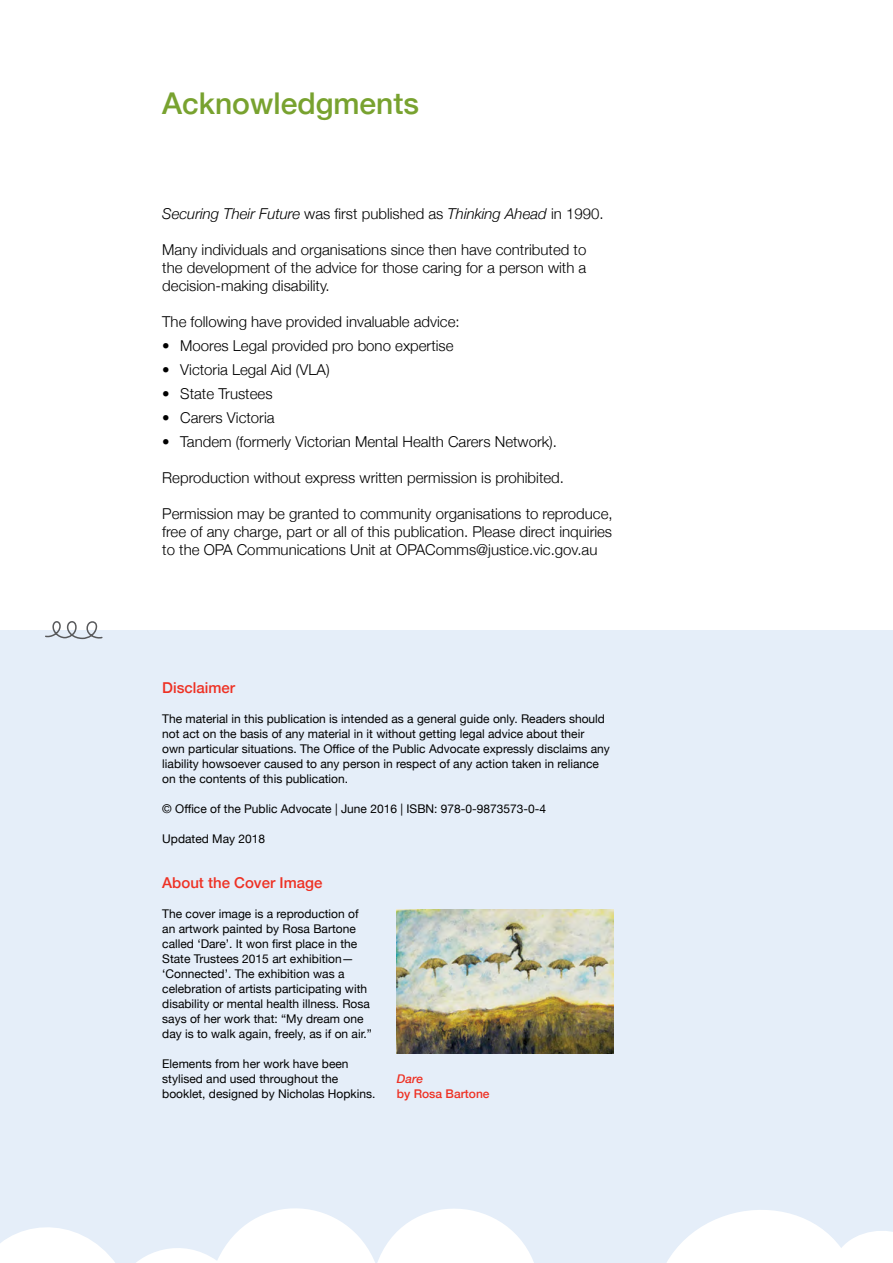
<style>
.page{position:relative;width:893px;height:1263px;background:#fff}
.page>*{position:absolute;margin:0;border:0;box-sizing:border-box;transform-origin:0 0}
.t1{font:500 30px "Helvetica Neue";color:#78a22f}
.t2{font:300 15px/18px "Helvetica Neue";color:#000;text-align:justify}
.t3{font:italic 300 15px "Helvetica Neue";color:#000}
.t4{font:500 15px "Helvetica Neue";color:#ee3124}
.t5{font:12px/15px "Helvetica Neue";color:#000}
.t6{font:500 12px "Helvetica Neue";color:#ee3124}
.t7{font:italic 500 12px "Helvetica Neue";color:#ee3124}
.s1{font-style:normal}
</style>
<div class="page">
<div style="left:0;top:630px;width:893px;height:633px;background:#e5eef9"></div>
<img style="left:397px;top:909px;width:216px;height:144px">
<svg style="left:45px;top:621px;width:58px;height:19px"></svg>
<svg style="left:0;top:1208px;width:893px;height:55px;fill:#f9fbfd"></svg>
<h1 class="t1" style="left:162px;top:79px;width:258px">Acknowledgments</h1>
<p class="t3" style="left:162px;top:202px;width:443px">Securing Their Future <span class="s1">was first published as</span> Thinking Ahead <span class="s1">in 1990.</span></p>
<p class="t2" style="left:162px;top:240px;width:426px">Many individuals and organisations since then have contributed to the development of the advice for those caring for a person with a decision-making disability.</p>
<p class="t2" style="left:162px;top:312px;width:299px">The following have provided invaluable advice:</p>
<p class="t2" style="left:162px;top:336px;width:293px">• Moores Legal provided pro bono expertise</p>
<p class="t2" style="left:162px;top:360px;width:169px">• Victoria Legal Aid (VLA)</p>
<p class="t2" style="left:162px;top:384px;width:112px">• State Trustees</p>
<p class="t2" style="left:162px;top:408px;width:114px">• Carers Victoria</p>
<p class="t2" style="left:162px;top:432px;width:396px">• Tandem (formerly Victorian Mental Health Carers Network).</p>
<p class="t2" style="left:162px;top:468px;width:403px">Reproduction without express written permission is prohibited.</p>
<p class="t2" style="left:162px;top:504px;width:452px">Permission may be granted to community organisations to reproduce, free of any charge, part or all of this publication. Please direct inquiries to the OPA Communications Unit at OPAComms@justice.vic.gov.au</p>
<p class="t4" style="left:162px;top:676px;width:74px">Disclaimer</p>
<p class="t5" style="left:162px;top:712px;width:449px">The material in this publication is intended as a general guide only. Readers should not act on the basis of any material in it without getting legal advice about their own particular situations. The Office of the Public Advocate expressly disclaims any liability howsoever caused to any person in respect of any action taken in reliance on the contents of this publication.</p>
<p class="t5" style="left:162px;top:802px;width:385px">© Office of the Public Advocate | June 2016 | ISBN: 978-0-9873573-0-4</p>
<p class="t5" style="left:162px;top:832px;width:104px">Updated May 2018</p>
<p class="t4" style="left:162px;top:871px;width:162px">About the Cover Image</p>
<p class="t5" style="left:162px;top:907px;width:211px">The cover image is a reproduction of an artwork painted by Rosa Bartone called ‘Dare’. It won first place in the State Trustees 2015 art exhibition— ‘Connected’. The exhibition was a celebration of artists participating with disability or mental health illness. Rosa says of her work that: “My dream one day is to walk again, freely, as if on air.”</p>
<p class="t5" style="left:162px;top:1057px;width:215px">Elements from her work have been stylised and used throughout the booklet, designed by Nicholas Hopkins.</p>
<p class="t7" style="left:397px;top:1068px;width:28px">Dare</p>
<p class="t6" style="left:397px;top:1084px;width:94px">by Rosa Bartone</p>
</div>
